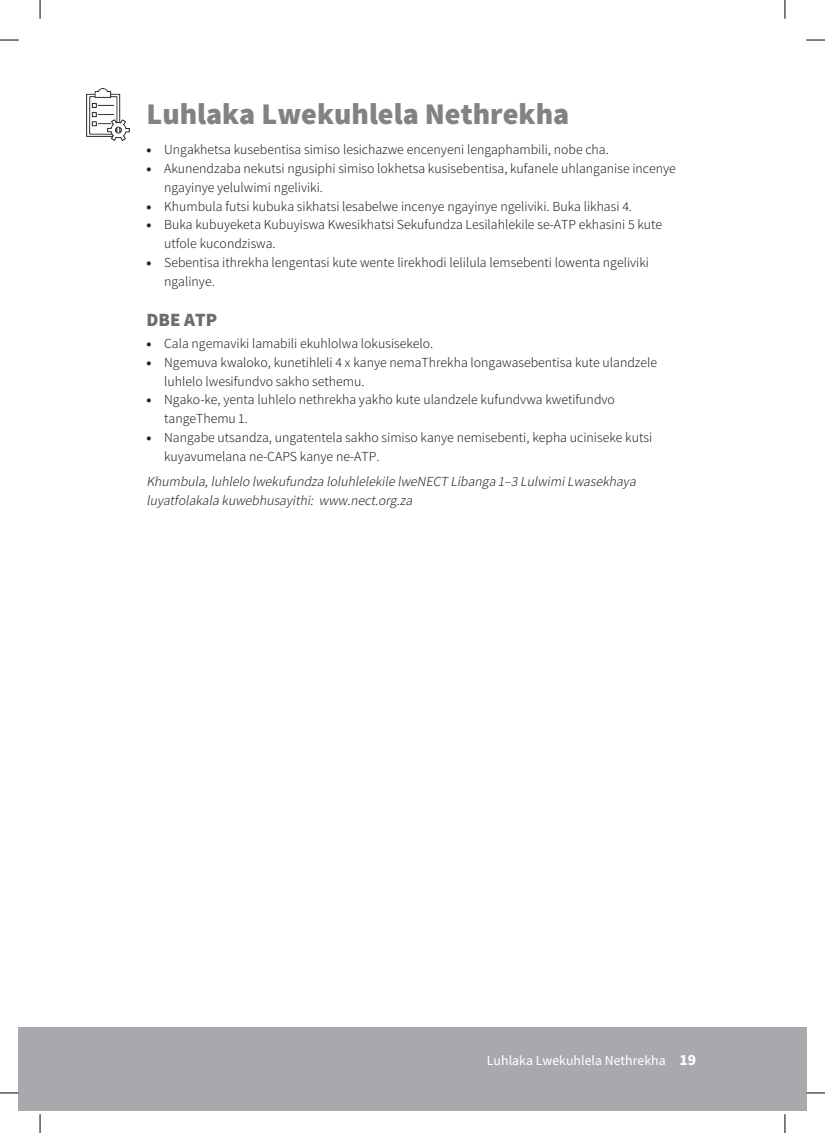
<style>
.page{position:relative;width:825px;height:1133px;background:#fff}
.page>*{position:absolute;margin:0;border:0;box-sizing:border-box;transform-origin:0 0}
.t1{font:800 30px "Assistant";color:#808285}
.t2{font:800 18.75px "Assistant";color:#6c6d70}
.t3{font:300 13.75px/18.8px "Assistant";color:#231f20}
.t4{font:italic 300 13.75px/18.8px "Assistant";color:#231f20}
.t5{font:500 13.75px "Assistant";color:#fff}
.s1{font-weight:800}
.s2{font-family:"Noto Sans JP";font-weight:900}
</style>
<div class="page">
<div style="left:40px;top:1027px;width:765px;height:83px;background:#a8a9ad"></div>
<div style="left:19px;top:1027px;width:21px;height:83px;background:#a8a9ad"></div>
<img style="left:86px;top:88px;width:43px;height:52px">
<svg style="left:0;top:39px;width:19px;height:2px"></svg>
<svg style="left:806px;top:39px;width:18px;height:2px"></svg>
<svg style="left:0;top:1092px;width:19px;height:1px"></svg>
<svg style="left:805px;top:1092px;width:19px;height:1px"></svg>
<svg style="left:39px;top:0;width:2px;height:19px"></svg>
<svg style="left:39px;top:1114px;width:2px;height:18px"></svg>
<svg style="left:784px;top:0;width:1px;height:19px"></svg>
<svg style="left:784px;top:1114px;width:1px;height:18px"></svg>
<h1 class="t1" style="left:146px;top:93px;width:424px">Luhlaka Lwekuhlela Nethrekha</h1>
<p class="t3" style="left:146px;top:140px;width:463px"><span class="s1">•</span> Ungakhetsa kusebentisa simiso lesichazwe encenyeni lengaphambili, nobe cha.</p>
<p class="t3" style="left:164px;top:158px;width:513px;text-indent:-18px"><span class="s1">•</span> Akunendzaba nekutsi ngusiphi simiso lokhetsa kusisebentisa, kufanele uhlanganise incenye ngayinye yelulwimi ngeliviki.</p>
<p class="t3" style="left:146px;top:196px;width:487px"><span class="s1">•</span> Khumbula futsi kubuka sikhatsi lesabelwe incenye ngayinye ngeliviki. Buka likhasi 4.</p>
<p class="t3" style="left:164px;top:215px;width:499px;text-indent:-18px"><span class="s1">•</span> Buka kubuyeketa Kubuyiswa Kwesikhatsi Sekufundza Lesilahlekile se-ATP ekhasini 5 kute utfole kucondziswa.</p>
<p class="t3" style="left:164px;top:252px;width:486px;text-indent:-18px"><span class="s1">•</span> Sebentisa ithrekha lengentasi kute wente lirekhodi lelilula lemsebenti lowenta ngeliviki ngalinye.</p>
<h2 class="t2" style="left:146px;top:306px;width:72px">DBE ATP</h2>
<p class="t3" style="left:146px;top:333px;width:288px"><span class="s1">•</span> Cala ngemaviki lamabili ekuhlolwa lokusisekelo.</p>
<p class="t3" style="left:164px;top:352px;width:494px;text-indent:-18px"><span class="s1">•</span> Ngemuva kwaloko, kunetihleli 4 x kanye nemaThrekha longawasebentisa kute ulandzele luhlelo lwesifundvo sakho sethemu.</p>
<p class="t3" style="left:164px;top:389px;width:452px;text-indent:-18px"><span class="s1">•</span> Ngako-ke, yenta luhlelo nethrekha yakho kute ulandzele kufundvwa kwetifundvo tangeThemu 1.</p>
<p class="t3" style="left:164px;top:427px;width:489px;text-indent:-18px"><span class="s1">•</span> Nangabe utsandza, ungatentela sakho simiso kanye nemisebenti, kepha uciniseke kutsi kuyavumelana ne-CAPS kanye ne-ATP.</p>
<p class="t4" style="left:146px;top:471px;width:493px">Khumbula,luhlelo lwekufundza loluhlelekile lweNECT Libanga 1–3 LulwimiLwasekhaya luyatfolakala kuwebhusayithi: www.nect.org.za</p>
<p class="t5" style="left:486px;top:1050px;width:211px">Luhlaka Lwekuhlela Nethrekha <span class="s2">19</span></p>
</div>
